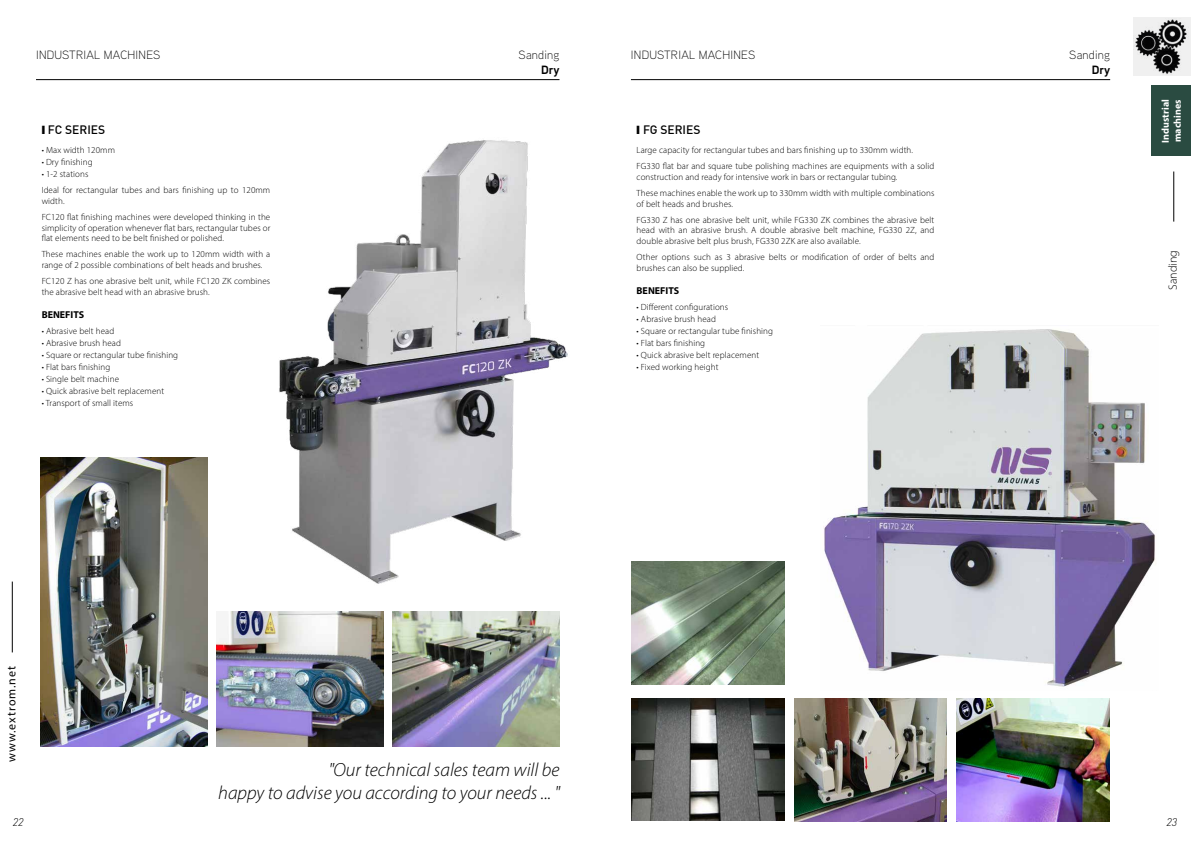
<style>
.page{position:relative;width:1191px;height:842px;background:#fff}
.page>*{position:absolute;margin:0;border:0;box-sizing:border-box;transform-origin:0 0}
.t1{font:italic 300 19px/22.8px "Myriad Pro";color:#000;text-align:right}
.t2{font:300 12px "Aaux Next";letter-spacing:.02em;color:#000}
.t3{font:500 12px "DIN";color:#000}
.t4{font:12px "Myriad Pro";letter-spacing:.075em;color:#000}
.t5{font:300 12px "Myriad Pro";color:#000}
.t6{font:700 12px "Aaux Next";color:#000}
.t7{font:italic 300 11px "DIN Pro";color:#000}
.t8{font:700 10px/12px "Myriad Pro";color:#fff}
.t9{font:700 10px "Myriad Pro";color:#000}
.t10{font:300 9px/16px "Myriad Pro";letter-spacing:.01em;color:#000}
</style>
<div class="page">
<hr style="left:12px;top:582px;width:1px;height:70px;background:#000">
<div style="left:1133px;top:17px;width:58px;height:59px;background:#f0f0f0"></div>
<img style="left:1135px;top:19px;width:52px;height:55px">
<div style="left:1151px;top:86px;width:40px;height:70px;background:#2a4b41"></div>
<img style="left:217px;top:611px;width:166px;height:135px">
<img style="left:41px;top:457px;width:167px;height:289px">
<img style="left:279px;top:140px;width:289px;height:444px">
<img style="left:393px;top:611px;width:166px;height:135px">
<img style="left:823px;top:329px;width:333px;height:358px">
<img style="left:631px;top:562px;width:153px;height:123px">
<img style="left:794px;top:698px;width:152px;height:123px">
<img style="left:956px;top:698px;width:153px;height:123px">
<img style="left:631px;top:698px;width:153px;height:122px">
<hr style="left:631px;top:79px;width:479px;height:1px;background:#000">
<hr style="left:36px;top:79px;width:523px;height:1px;background:#000">
<hr style="left:1173px;top:171px;width:1px;height:51px;background:#000">
<h2 class="t2" style="left:36px;top:47px;width:126px">INDUSTRIAL MACHINES</h2>
<h2 class="t2" style="left:518px;top:47px;width:42px">Sanding</h2>
<h2 class="t6" style="left:541px;top:61px;width:20px">Dry</h2>
<h2 class="t3" style="left:42px;top:122px;width:65px">❙ FC SERIES</h2>
<p class="t10" style="left:42px;top:142px;width:75px">• Max width 120mm</p>
<p class="t10" style="left:42px;top:154px;width:52px">• Dry finishing</p>
<p class="t10" style="left:42px;top:166px;width:230px">• 1-2 stations<br>Ideal for rectangular tubes and bars finishing up to 120mm</p>
<p class="t10" style="left:42px;top:193px;width:230px">width.<br>FC120 flat finishing machines were developed thinking in the</p>
<p class="t10" style="left:42px;top:222px;width:230px;line-height:10.8px">simplicity of operation whenever flat bars, rectangular tubes or flat elements need to be belt finished or polished.</p>
<p class="t10" style="left:42px;top:249px;width:230px;line-height:10.8px">These machines enable the work up to 120mm width with a range of 2 possible combinations of belt heads and brushes.</p>
<p class="t10" style="left:42px;top:276px;width:230px;line-height:10.8px">FC120 Z has one abrasive belt unit, while FC120 ZK combines the abrasive belt head with an abrasive brush.</p>
<p class="t9" style="left:42px;top:308px;width:44px">BENEFITS</p>
<p class="t10" style="left:42px;top:323px;width:74px">• Abrasive belt head</p>
<p class="t10" style="left:42px;top:335px;width:81px">• Abrasive brush head</p>
<p class="t10" style="left:42px;top:347px;width:138px">• Square or rectangular tube finishing</p>
<p class="t10" style="left:42px;top:359px;width:70px">• Flat bars finishing</p>
<p class="t10" style="left:42px;top:371px;width:79px">• Single belt machine</p>
<p class="t10" style="left:42px;top:383px;width:124px">• Quick abrasive belt replacement</p>
<p class="t10" style="left:42px;top:395px;width:93px">• Transport of small items</p>
<h2 class="t2" style="left:631px;top:47px;width:126px">INDUSTRIAL MACHINES</h2>
<h2 class="t2" style="left:1069px;top:47px;width:42px">Sanding</h2>
<h2 class="t6" style="left:1091px;top:61px;width:20px">Dry</h2>
<h2 class="t3" style="left:636px;top:122px;width:65px">❙ FG SERIES</h2>
<p class="t10" style="left:636px;top:142px;width:299px">Large capacity for rectangular tubes and bars finishing up to 330mm width.<br>FG330 flat bar and square tube polishing machines are equipments with a solid</p>
<p class="t10" style="left:636px;top:169px;width:299px">construction and ready for intensive work in bars or rectangular tubing.<br>These machines enable the work up to 330mm width with multiple combinations</p>
<p class="t10" style="left:636px;top:195px;width:299px">of belt heads and brushes.<br>FG330 Z has one abrasive belt unit, while FG330 ZK combines the abrasive belt</p>
<p class="t10" style="left:636px;top:225px;width:299px;line-height:10.8px">head with an abrasive brush. A double abrasive belt machine, FG330 2Z, and double abrasive belt plus brush, FG330 2ZK are also available.</p>
<p class="t10" style="left:636px;top:252px;width:299px;line-height:10.8px">Other options such as 3 abrasive belts or modification of order of belts and brushes can also be supplied.</p>
<p class="t9" style="left:636px;top:284px;width:44px">BENEFITS</p>
<p class="t10" style="left:636px;top:299px;width:93px">• Different configurations</p>
<p class="t10" style="left:636px;top:311px;width:81px">• Abrasive brush head</p>
<p class="t10" style="left:636px;top:323px;width:138px">• Square or rectangular tube finishing</p>
<p class="t10" style="left:636px;top:335px;width:70px">• Flat bars finishing</p>
<p class="t10" style="left:636px;top:347px;width:124px">• Quick abrasive belt replacement</p>
<p class="t10" style="left:636px;top:359px;width:83px">• Fixed working height</p>
<p class="t8" style="left:1159px;top:143px;width:45px;rotate:-90deg">Industrial machines</p>
<h2 class="t5" style="left:1165px;top:290px;width:41px;rotate:-90deg">Sanding</h2>
<h2 class="t4" style="left:4px;top:762px;width:97px;rotate:-90deg">www.extrom.net</h2>
<h1 class="t1" style="left:218px;top:758px;width:343px">"Our technical sales team will be<br>happy to advise you according to your needs ... "</h1>
<p class="t7" style="left:13px;top:814px;width:12px">22</p>
<p class="t7" style="left:1166px;top:814px;width:12px">23</p>
</div>
